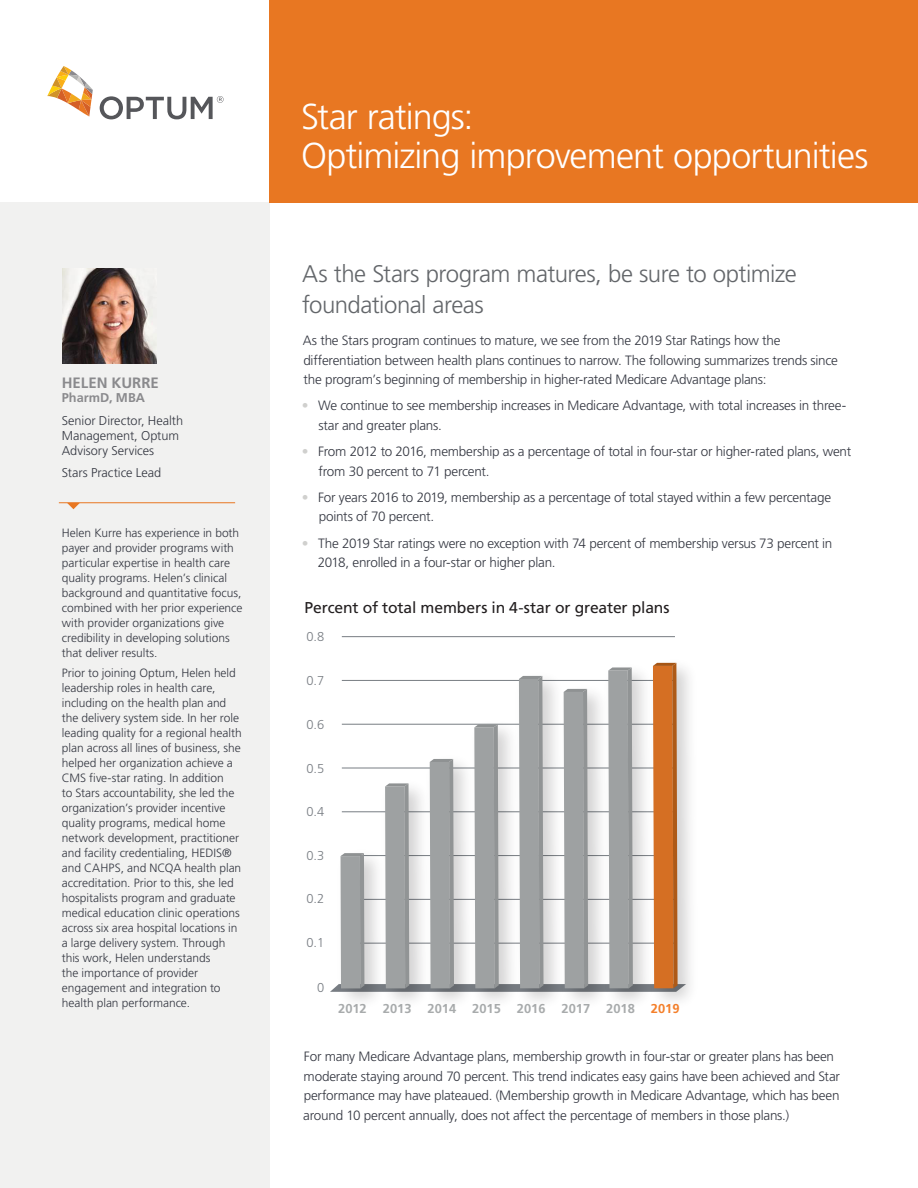
<style>
.page{position:relative;width:918px;height:1188px;background:#fff}
.page>*{position:absolute;margin:0;border:0;box-sizing:border-box;transform-origin:0 0}
.t1{font:300 36px/39px "Frutiger LT Pro";letter-spacing:-.025em;color:#fff}
.t2{font:300 24px/31.5px "Frutiger LT Pro";letter-spacing:-.025em;color:#63666a}
.t3{font:15.75px "Frutiger LT Pro";letter-spacing:-.01em;color:#231f20}
.body_copy{font:700 15px "Frutiger LT Pro";color:#8a8a8d}
.body_copy-2{font:300 13.5px/19.5px "Frutiger LT Pro";letter-spacing:-.02em;color:#343741}
.t4{font:700 12.9px "Frutiger LT Pro";color:#a8abac}
.t5{font:300 12.9px "Frutiger LT Pro";color:#787d83}
.body_copy-3{font:300 12.75px/15px "Frutiger LT Pro";letter-spacing:-.005em;color:#343741}
.body_copy-4{font:700 12.75px "Frutiger LT Pro";color:#8a8a8d}
.body_copy-5{font:300 12px/15px "Frutiger LT Pro";letter-spacing:-.005em;color:#343741}
.s1{color:#d0d0ce}
.s2{color:#f47f2a}
</style>
<div class="page">
<div style="left:0;top:202px;width:270px;height:986px;background:#f1f1f0"></div>
<div style="left:270px;top:0;width:648px;height:202px;background:#e87722"></div>
<svg style="left:47px;top:66px;width:46px;height:51px"></svg>
<svg style="left:100px;top:96px;width:124px;height:23px"></svg>
<img style="left:63px;top:268px;width:93px;height:96px">
<hr style="left:59px;top:502px;width:176px;height:1px;background:#e87722">
<svg style="left:67px;top:503px;width:13px;height:6px"></svg>
<hr style="left:342px;top:636px;width:333px;height:1px;background:#787d83">
<svg style="left:330px;top:663px;width:356px;height:329px"></svg>
<p class="body_copy" style="left:62px;top:373px;width:99px">HELEN KURRE</p>
<p class="body_copy-4" style="left:62px;top:390px;width:85px">PharmD, MBA</p>
<p class="body_copy-3" style="left:62px;top:413px;width:123px">Senior Director, Health<br>Management, Optum<br>Advisory Services</p>
<p class="body_copy-3" style="left:62px;top:465px;width:101px">Stars Practice Lead</p>
<p class="body_copy-5" style="left:62px;top:525px;width:182px">Helen Kurre has experience in both payer and provider programs with particular expertise in health care quality programs. Helen’s clinical background and quantitative focus, combined with her prior experience with provider organizations give credibility in developing solutions that deliver results.</p>
<p class="body_copy-5" style="left:62px;top:666px;width:181px">Prior to joining Optum, Helen held leadership roles in health care, including on the health plan and the delivery system side. In her role leading quality for a regional health plan across all lines of business, she helped her organization achieve a CMS five-star rating. In addition<br>to Stars accountability, she led the organization’s provider incentive quality programs, medical home network development, practitioner and facility credentialing, HEDIS® and CAHPS, and NCQA health plan accreditation. Prior to this, she led hospitalists program and graduate medical education clinic operations across six area hospital locations in a large delivery system. Through this work, Helen understands<br>the importance of provider engagement and integration to health plan performance.</p>
<p class="t1" style="left:301px;top:97px;width:569px">Star ratings:<br>Optimizing improvement opportunities</p>
<p class="t2" style="left:302px;top:258px;width:496px">As the Stars program matures, be sure to optimize foundational areas</p>
<p class="body_copy-2" style="left:303px;top:331px;width:537px">As the Stars program continues to mature, we see from the 2019 Star Ratings how the differentiation between health plans continues to narrow. The following summarizes trends since the program’s beginning of membership in higher-rated Medicare Advantage plans:</p>
<p class="body_copy-2" style="left:318px;top:396px;width:529px;text-indent:-17px"><span class="s1">•</span> We continue to see membership increases in Medicare Advantage, with total increases in three&shy;star and greater plans.</p>
<p class="body_copy-2" style="left:319px;top:442px;width:534px;text-indent:-17px"><span class="s1">•</span> From 2012 to 2016, membership as a percentage of total in four-star or higher-rated plans, went from 30 percent to 71 percent.</p>
<p class="body_copy-2" style="left:319px;top:487px;width:514px;text-indent:-17px"><span class="s1">•</span> For years 2016 to 2019, membership as a percentage of total stayed within a few percentage points of 70 percent.</p>
<p class="body_copy-2" style="left:318px;top:533px;width:516px;text-indent:-16px"><span class="s1">•</span> The 2019 Star ratings were no exception with 74 percent of membership versus 73 percent in<br>2018, enrolled in a four-star or higher plan.</p>
<p class="t3" style="left:305px;top:598px;width:366px">Percent of total members in 4-star or greater plans</p>
<p class="t5" style="left:306px;top:629px;width:19px">0.8</p>
<p class="t5" style="left:306px;top:673px;width:19px">0.7</p>
<p class="t5" style="left:306px;top:717px;width:19px">0.6</p>
<p class="t5" style="left:306px;top:761px;width:19px">0.5</p>
<p class="t5" style="left:306px;top:804px;width:19px">0.4</p>
<p class="t5" style="left:306px;top:848px;width:19px">0.3</p>
<p class="t5" style="left:306px;top:891px;width:19px">0.2</p>
<p class="t5" style="left:306px;top:935px;width:19px">0.1</p>
<p class="t5" style="left:317px;top:980px;width:9px">0</p>
<p class="t4" style="left:338px;top:1001px;width:30px">2012</p>
<p class="t4" style="left:383px;top:1001px;width:298px">2013 2014 2015 2016 2017 2018 <span class="s2">2019</span></p>
<p class="body_copy-2" style="left:303px;top:1047px;width:538px">For many Medicare Advantage plans, membership growth in four-star or greater plans has been moderate staying around 70 percent. This trend indicates easy gains have been achieved and Star performance may have plateaued. (Membership growth in Medicare Advantage, which has been around 10 percent annually, does not affect the percentage of members in those plans.)</p>
</div>
